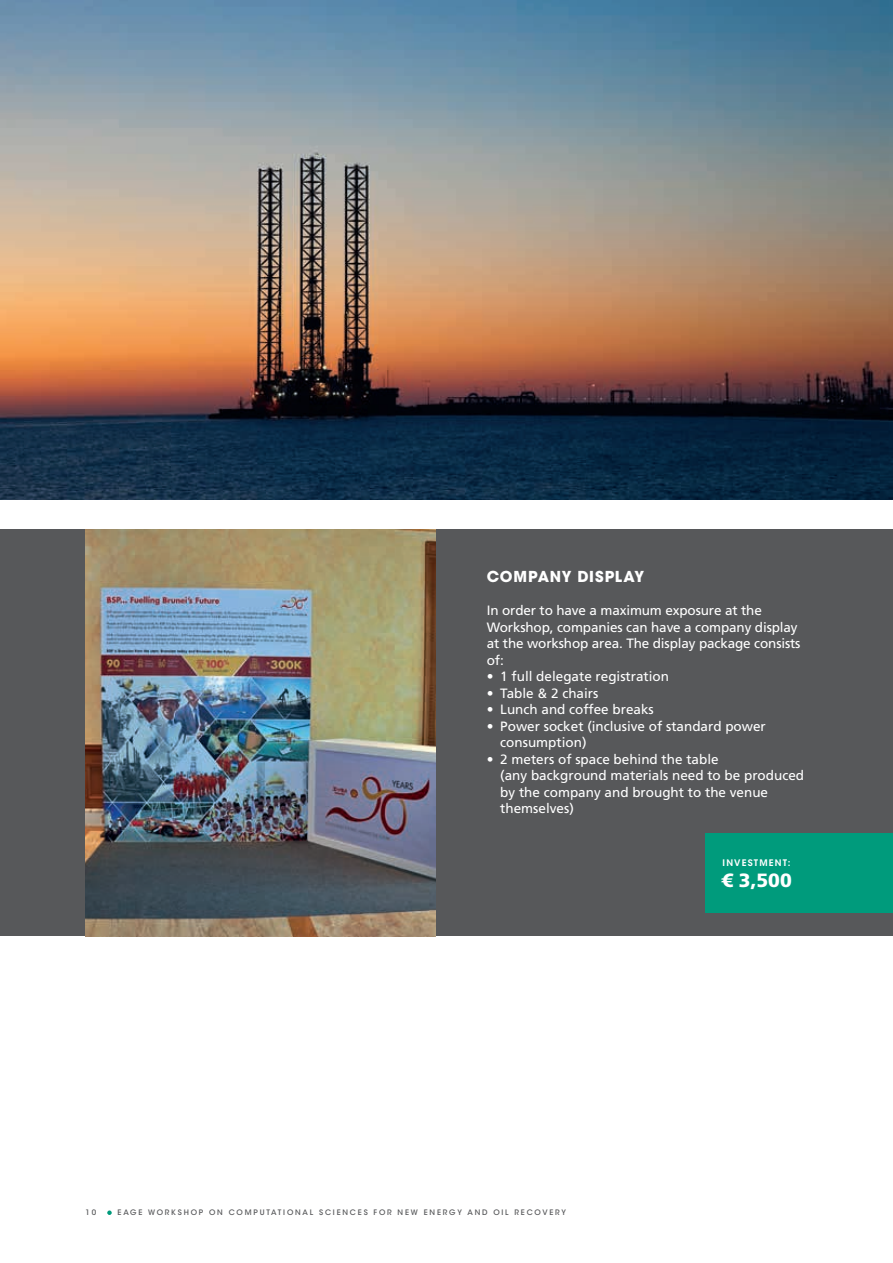
<style>
.page{position:relative;width:893px;height:1263px;background:#fff}
.page>*{position:absolute;margin:0;border:0;box-sizing:border-box;transform-origin:0 0}
.t1{font:900 19.2px "Frutiger LT Std";color:#fff}
._01-HEADER_1_white{font:700 15px "ITC Avant Garde Std";letter-spacing:.05em;color:#fff}
._00-BODY_text{font:13.5px/16.5px "Frutiger LT Std";color:#fff}
.t2{font:600 9px "ITC Avant Garde Std";letter-spacing:.13em;color:#fff}
.t3{font:500 7.5px "ITC Avant Garde Std";letter-spacing:.24em;color:#57585a}
</style>
<div class="page">
<svg style="left:107px;top:1210px;width:5px;height:5px"></svg>
<div style="left:0;top:529px;width:893px;height:407px;background:#57585a"></div>
<img style="left:85px;top:530px;width:351px;height:407px">
<div style="left:705px;top:833px;width:188px;height:80px;background:#009b7c"></div>
<img style="left:0;top:0;width:893px;height:500px">
<p class="_01-HEADER_1_white" style="left:487px;top:567px;width:159px">COMPANY DISPLAY</p>
<p class="_00-BODY_text" style="left:487px;top:602px;width:315px">In order to have a maximum exposure at the Workshop, companies can have a company display at the workshop area. The display package consists of:</p>
<p class="_00-BODY_text" style="left:487px;top:668px;width:184px">• 1 full delegate registration</p>
<p class="_00-BODY_text" style="left:487px;top:685px;width:113px">• Table &amp; 2 chairs</p>
<p class="_00-BODY_text" style="left:487px;top:701px;width:169px">• Lunch and coffee breaks</p>
<p class="_00-BODY_text" style="left:500px;top:718px;width:267px;text-indent:-14px">• Power socket (inclusive of standard power consumption)</p>
<p class="_00-BODY_text" style="left:500px;top:751px;width:305px;text-indent:-14px">• 2 meters of space behind the table<br>(any background materials need to be produced by the company and brought to the venue themselves)</p>
<p class="t3" style="left:85px;top:1208px;width:12px">10</p>
<p class="t3" style="left:118px;top:1208px;width:450px">EAGE WORKSHOP ON COMPUTATIONAL SCIENCES FOR NEW ENERGY AND OIL RECOVERY</p>
<p class="t2" style="left:723px;top:857px;width:69px">INVESTMENT:</p>
<p class="t1" style="left:721px;top:869px;width:72px">€ 3,500</p>
</div>
